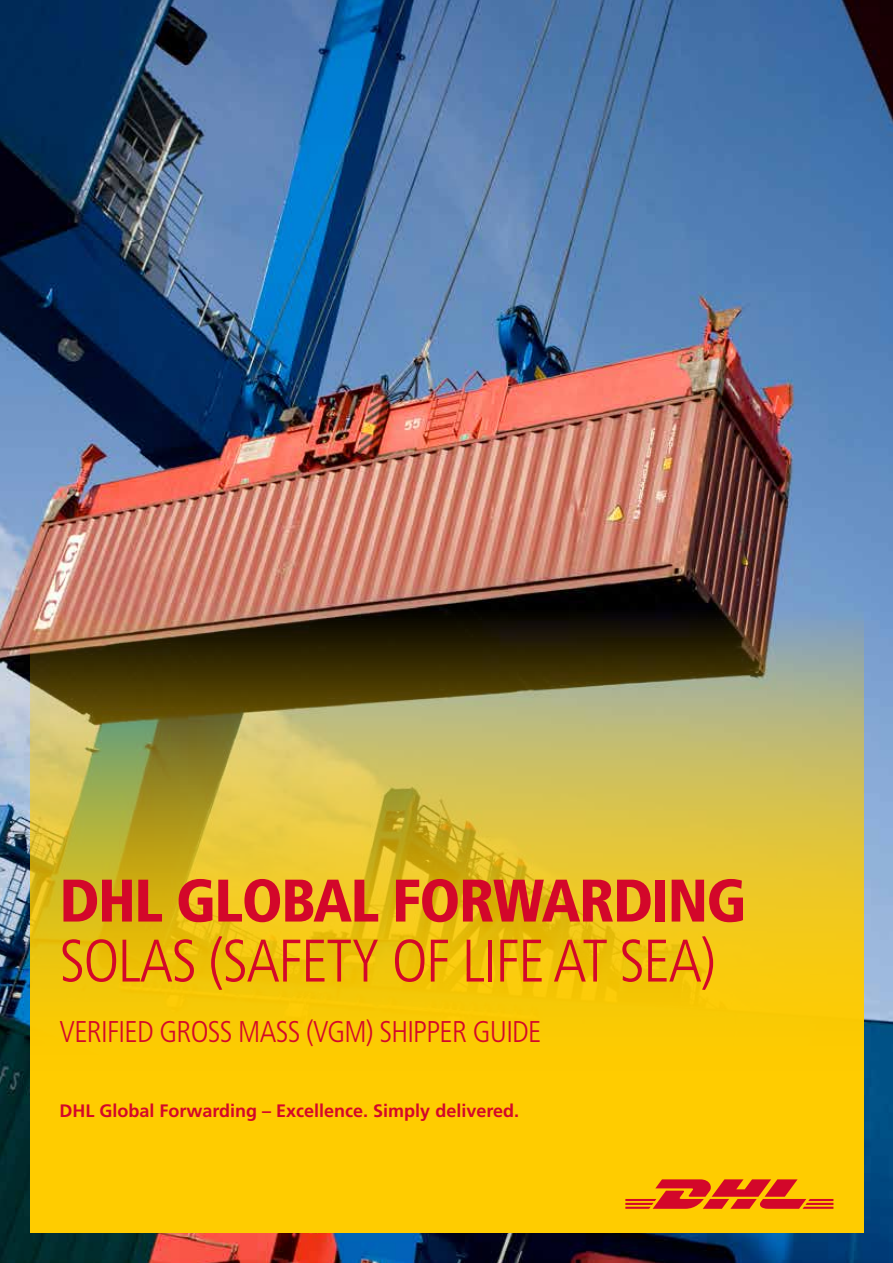
<style>
.page{position:relative;width:893px;height:1263px;background:#fff}
.page>*{position:absolute;margin:0;border:0;box-sizing:border-box;transform-origin:0 0}
.t1{font:300 condensed 60px "Frutiger LT Pro";letter-spacing:-.025em;color:#d3072a}
.t2{font:900 condensed 60px "Frutiger LT Pro";letter-spacing:-.025em;color:#d3072a}
.t3{font:300 condensed 30px "Frutiger LT Pro";letter-spacing:-.025em;color:#d3072a}
.t4{font:700 18px "Frutiger LT Pro";color:#d3072a}
</style>
<div class="page">
<img style="left:0;top:0;width:893px;height:1263px">
<div style="left:30px;top:1132px;width:834px;height:101px;background:#fc0"></div>
<svg style="left:30px;top:578px;width:834px;height:554px;background:#c6a82a"></svg>
<svg style="left:625px;top:1179px;width:208px;height:30px"></svg>
<h1 class="t2" style="left:60px;top:864px;width:688px">DHL GLOBAL FORWARDING</h1>
<h1 class="t1" style="left:60px;top:926px;width:658px">SOLAS (SAFETY OF LIFE AT SEA)</h1>
<h2 class="t3" style="left:60px;top:1014px;width:483px">VERIFIED GROSS MASS (VGM) SHIPPER GUIDE</h2>
<p class="t4" style="left:60px;top:1100px;width:461px">DHL Global Forwarding – Excellence. Simply delivered.</p>
</div>
